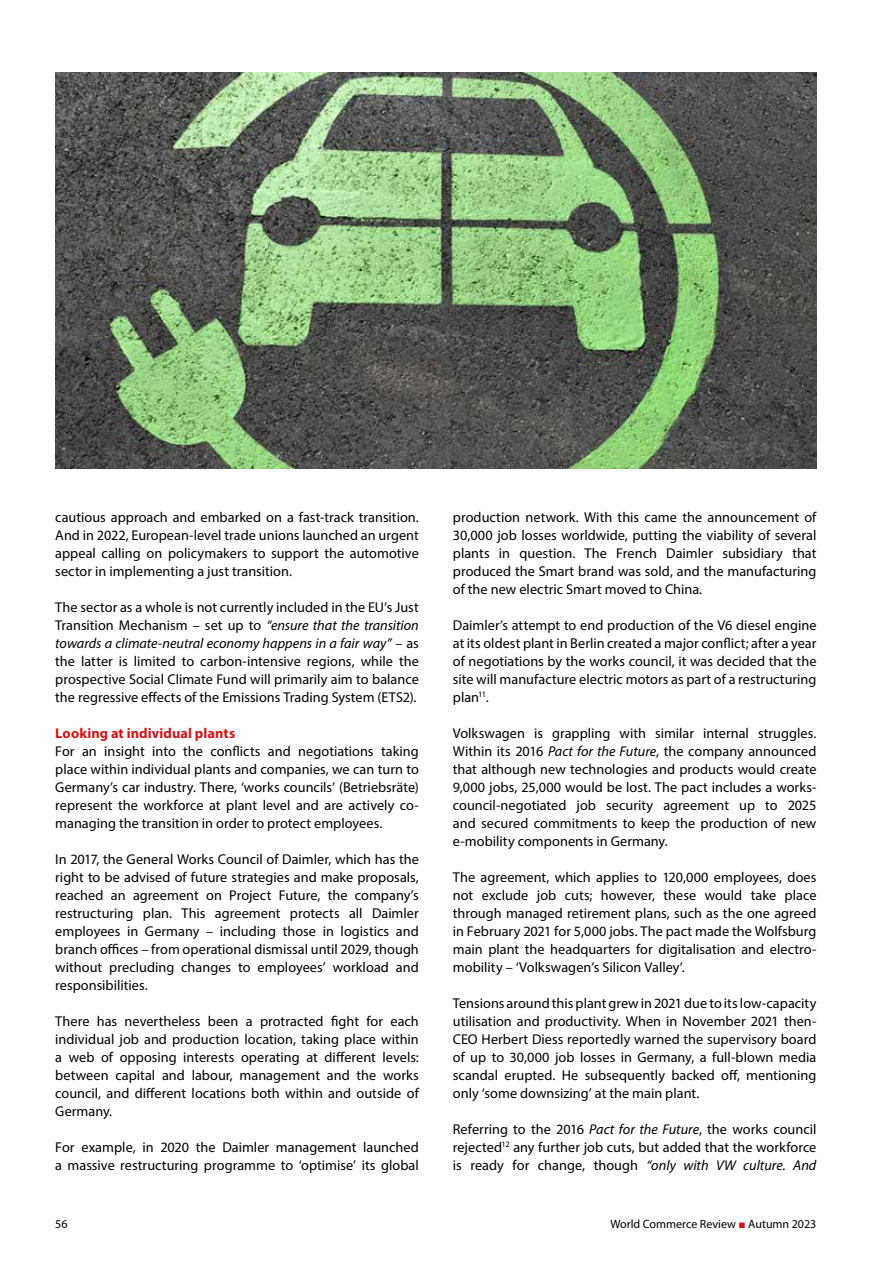
<style>
.page{position:relative;width:893px;height:1263px;background:#fff}
.page>*{position:absolute;margin:0;border:0;box-sizing:border-box;transform-origin:0 0}
.t1{font:14.25px/18px "Myriad Pro";color:#000;text-align:justify}
.t2{font:700 14.25px "Myriad Pro";letter-spacing:.005em;color:#cd1719}
.t3{font:12px "Myriad Pro";color:#000}
.s1{font-style:italic}
.s2{font-family:"Times New Roman";color:#cd1719}
</style>
<div class="page">
<img style="left:55px;top:72px;width:761px;height:396px">
<p class="t1" style="left:55px;top:508px;width:365px">cautious approach and embarked on a fast-track transition.<br>And in 2022, European-level trade unions launched an urgent appeal calling on policymakers to support the automotive sector in implementing a just transition.</p>
<p class="t1" style="left:55px;top:598px;width:365px">The sector as a whole is not currently included in the EU’s Just Transition Mechanism – set up to <span class="s1">“ensure that the transition towards a climate-neutral economy happens in a fair way”</span> – as the latter is limited to carbon-intensive regions, while the prospective Social Climate Fund will primarily aim to balance the regressive effects of the Emissions Trading System (ETS2).</p>
<p class="t2" style="left:55px;top:724px;width:181px">Looking at individual plants</p>
<p class="t1" style="left:55px;top:742px;width:365px">For an insight into the conflicts and negotiations taking place within individual plants and companies, we can turn to Germany’s car industry. There, ‘works councils’ (Betriebsräte) represent the workforce at plant level and are actively co&shy;managing the transition in order to protect employees.</p>
<p class="t1" style="left:55px;top:850px;width:365px">In 2017, the General Works Council of Daimler, which has the right to be advised of future strategies and make proposals, reached an agreement on Project Future, the company’s restructuring plan. This agreement protects all Daimler employees in Germany – including those in logistics and branch offices – from operational dismissal until 2029, though without precluding changes to employees’ workload and responsibilities.</p>
<p class="t1" style="left:55px;top:1012px;width:365px">There has nevertheless been a protracted fight for each individual job and production location, taking place within a web of opposing interests operating at different levels: between capital and labour, management and the works council, and different locations both within and outside of Germany.</p>
<p class="t1" style="left:55px;top:1138px;width:365px">For example, in 2020 the Daimler management launched a massive restructuring programme to ‘optimise’ its global</p>
<p class="t1" style="left:453px;top:508px;width:365px">production network. With this came the announcement of 30,000 job losses worldwide, putting the viability of several plants in question. The French Daimler subsidiary that produced the Smart brand was sold, and the manufacturing of the new electric Smart moved to China.</p>
<p class="t1" style="left:453px;top:616px;width:365px">Daimler’s attempt to end production of the V6 diesel engine at its oldest plant in Berlin created a major conflict; after a year of negotiations by the works council, it was decided that the site will manufacture electric motors as part of a restructuring plan<sup>11</sup>.</p>
<p class="t1" style="left:453px;top:724px;width:365px">Volkswagen is grappling with similar internal struggles.<br>Within its 2016 <span class="s1">Pact for the Future</span>, the company announced that although new technologies and products would create 9,000 jobs, 25,000 would be lost. The pact includes a works&shy;council-negotiated job security agreement up to 2025 and secured commitments to keep the production of new e-mobility components in Germany.</p>
<p class="t1" style="left:453px;top:868px;width:365px">The agreement, which applies to 120,000 employees, does not exclude job cuts; however, these would take place through managed retirement plans, such as the one agreed in February 2021 for 5,000 jobs. The pact made the Wolfsburg main plant the headquarters for digitalisation and electro&shy;mobility – ‘Volkswagen’s Silicon Valley’.</p>
<p class="t1" style="left:453px;top:994px;width:365px">Tensions around this plant grew in 2021 due to its low-capacity utilisation and productivity. When in November 2021 then-CEO Herbert Diess reportedly warned the supervisory board of up to 30,000 job losses in Germany, a full-blown media scandal erupted. He subsequently backed off, mentioning only ‘some downsizing’ at the main plant.</p>
<p class="t1" style="left:453px;top:1120px;width:365px">Referring to the 2016 <span class="s1">Pact for the Future</span>, the works council rejected<sup>12</sup> any further job cuts, but added that the workforce is ready for change, though <span class="s1">“only with VW culture. And</span></p>
<p class="t3" style="left:55px;top:1216px;width:14px">56</p>
<p class="t3" style="left:610px;top:1216px;width:208px">World Commerce Review <span class="s2">■</span> Autumn 2023</p>
</div>
